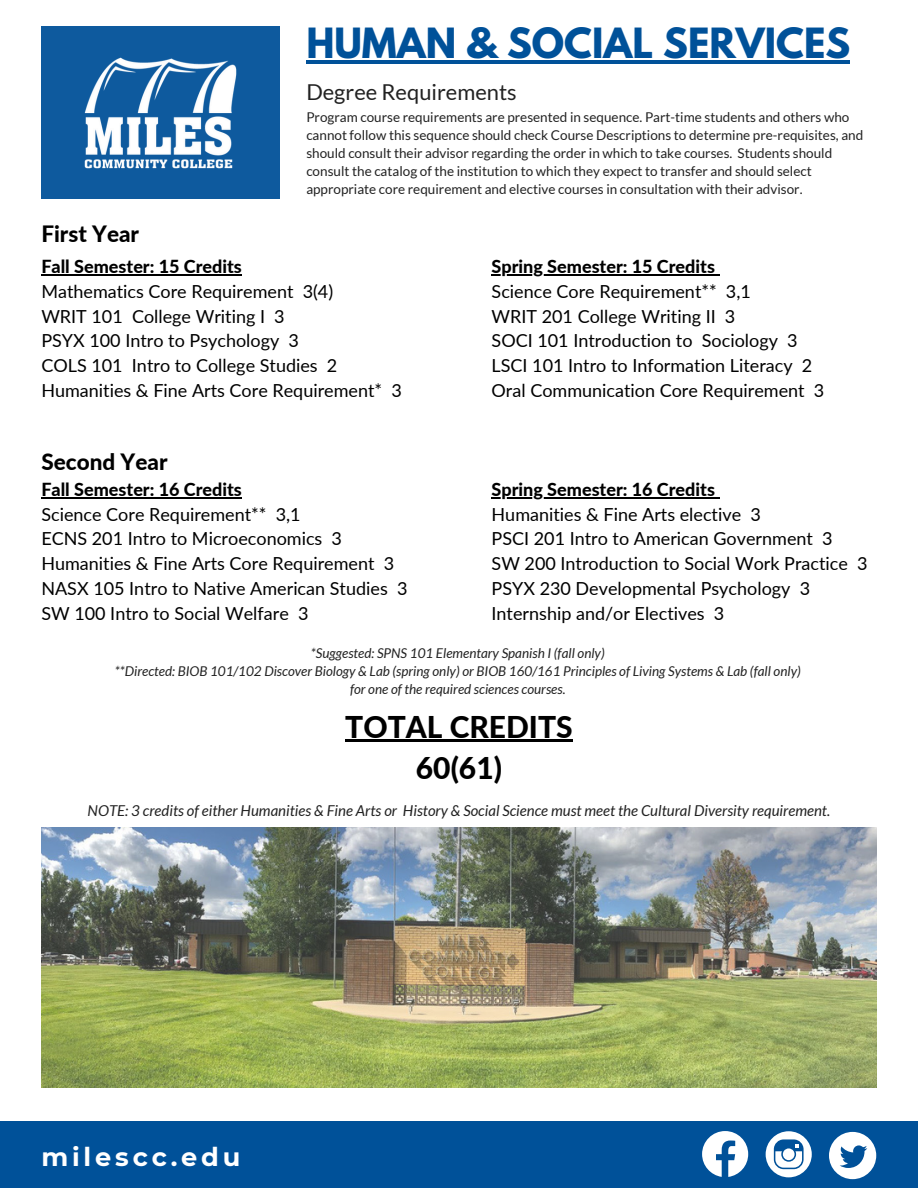
<style>
.page{position:relative;width:918px;height:1188px;background:#fff}
.page>*{position:absolute;margin:0;border:0;box-sizing:border-box;transform-origin:0 0}
.t1{font:700 36.9px "League Spartan";color:#005199}
.t2{font:800 30px/41.7px "Lato";color:#000;text-align:center}
.t3{font:700 25.65px "Montserrat";letter-spacing:.15em;color:#fff}
.t4{font:800 22.5px "Lato";color:#000}
.t5{font:21.9px "Lato";color:#222}
.t6{font:18px "Lato";color:#000}
.t7{font:800 18px "Lato";color:#000}
.t8{font:italic 15px "Lato";color:#222}
.t9{font:13.5px/18px "Lato";color:#222}
.t10{font:italic 13.5px "Lato";color:#222}
</style>
<div class="page">
<div style="left:41px;top:27px;width:239px;height:172px;background:#0e5a9e"></div>
<img style="left:84px;top:57px;width:153px;height:112px">
<img style="left:41px;top:828px;width:835px;height:260px">
<hr style="left:306px;top:60px;width:544px;height:4px;background:#005199">
<div style="left:0;top:1121px;width:918px;height:67px;background:#005199"></div>
<hr style="left:41px;top:274px;width:201px;height:1px;background:#000">
<hr style="left:41px;top:497px;width:201px;height:1px;background:#000">
<hr style="left:492px;top:274px;width:223px;height:1px;background:#000">
<hr style="left:492px;top:497px;width:223px;height:1px;background:#000">
<hr style="left:345px;top:740px;width:228px;height:2px;background:#000">
<svg style="left:702px;top:1131px;width:46px;height:46px"></svg>
<svg style="left:829px;top:1132px;width:47px;height:47px"></svg>
<svg style="left:766px;top:1131px;width:46px;height:46px"></svg>
<p class="t1" style="left:306px;top:25px;width:545px">HUMAN &amp; SOCIAL SERVICES</p>
<p class="t5" style="left:306px;top:78px;width:212px">Degree Requirements</p>
<p class="t4" style="left:41px;top:219px;width:99px">First Year</p>
<p class="t9" style="left:306px;top:107px;width:558px">Program course requirements are presented in sequence. Part-time students and others who cannot follow this sequence should check Course Descriptions to determine pre-requisites, and should consult their advisor regarding the order in which to take courses. Students should consult the catalog of the institution to which they expect to transfer and should select appropriate core requirement and elective courses in consultation with their advisor.</p>
<p class="t7" style="left:41px;top:255px;width:202px">Fall Semester: 15 Credits</p>
<p class="t6" style="left:41px;top:280px;width:293px">Mathematics Core Requirement 3(4)</p>
<p class="t6" style="left:41px;top:305px;width:245px">WRIT 101 College Writing I 3</p>
<p class="t6" style="left:41px;top:330px;width:259px">PSYX 100 Intro to Psychology 3</p>
<p class="t6" style="left:41px;top:354px;width:298px">COLS 101 Intro to College Studies 2</p>
<p class="t6" style="left:41px;top:379px;width:362px">Humanities &amp; Fine Arts Core Requirement* 3</p>
<p class="t4" style="left:41px;top:448px;width:128px">Second Year</p>
<p class="t7" style="left:41px;top:478px;width:202px">Fall Semester: 16 Credits</p>
<p class="t6" style="left:41px;top:503px;width:261px">Science Core Requirement** 3,1</p>
<p class="t6" style="left:41px;top:528px;width:302px">ECNS 201 Intro to Microeconomics 3</p>
<p class="t6" style="left:41px;top:552px;width:354px">Humanities &amp; Fine Arts Core Requirement 3</p>
<p class="t6" style="left:41px;top:577px;width:368px">NASX 105 Intro to Native American Studies 3</p>
<p class="t6" style="left:41px;top:602px;width:269px">SW 100 Intro to Social Welfare 3</p>
<p class="t7" style="left:492px;top:255px;width:225px">Spring Semester: 15 Credits</p>
<p class="t6" style="left:492px;top:280px;width:261px">Science Core Requirement** 3,1</p>
<p class="t6" style="left:492px;top:305px;width:245px">WRIT 201 College Writing II 3</p>
<p class="t6" style="left:492px;top:330px;width:308px">SOCI 101 Introduction to Sociology 3</p>
<p class="t6" style="left:492px;top:354px;width:322px">LSCI 101 Intro to Information Literacy 2</p>
<p class="t6" style="left:492px;top:379px;width:334px">Oral Communication Core Requirement 3</p>
<p class="t7" style="left:492px;top:478px;width:225px">Spring Semester: 16 Credits</p>
<p class="t6" style="left:492px;top:503px;width:271px">Humanities &amp; Fine Arts elective 3</p>
<p class="t6" style="left:492px;top:528px;width:343px">PSCI 201 Intro to American Government 3</p>
<p class="t6" style="left:492px;top:552px;width:378px">SW 200 Introduction to Social Work Practice 3</p>
<p class="t6" style="left:492px;top:577px;width:320px">PSYX 230 Developmental Psychology 3</p>
<p class="t6" style="left:492px;top:602px;width:234px">Internship and/or Electives 3</p>
<p class="t10" style="left:311px;top:645px;width:295px">*Suggested: SPNS 101 Elementary Spanish I (fall only)</p>
<p class="t10" style="left:115px;top:663px;width:687px">**Directed: BIOB 101/102 Discover Biology &amp; Lab (spring only) or BIOB 160/161 Principles of Living Systems &amp; Lab (fall only)</p>
<p class="t10" style="left:350px;top:681px;width:217px">for one of the required sciences courses.</p>
<p class="t2" style="left:345px;top:705px;width:229px">TOTAL CREDITS<br>60(61)</p>
<p class="t8" style="left:88px;top:801px;width:744px">NOTE: 3 credits of either Humanities &amp; Fine Arts or History &amp; Social Science must meet the Cultural Diversity requirement.</p>
<p class="t3" style="left:41px;top:1141px;width:201px">milescc.edu</p>
</div>
